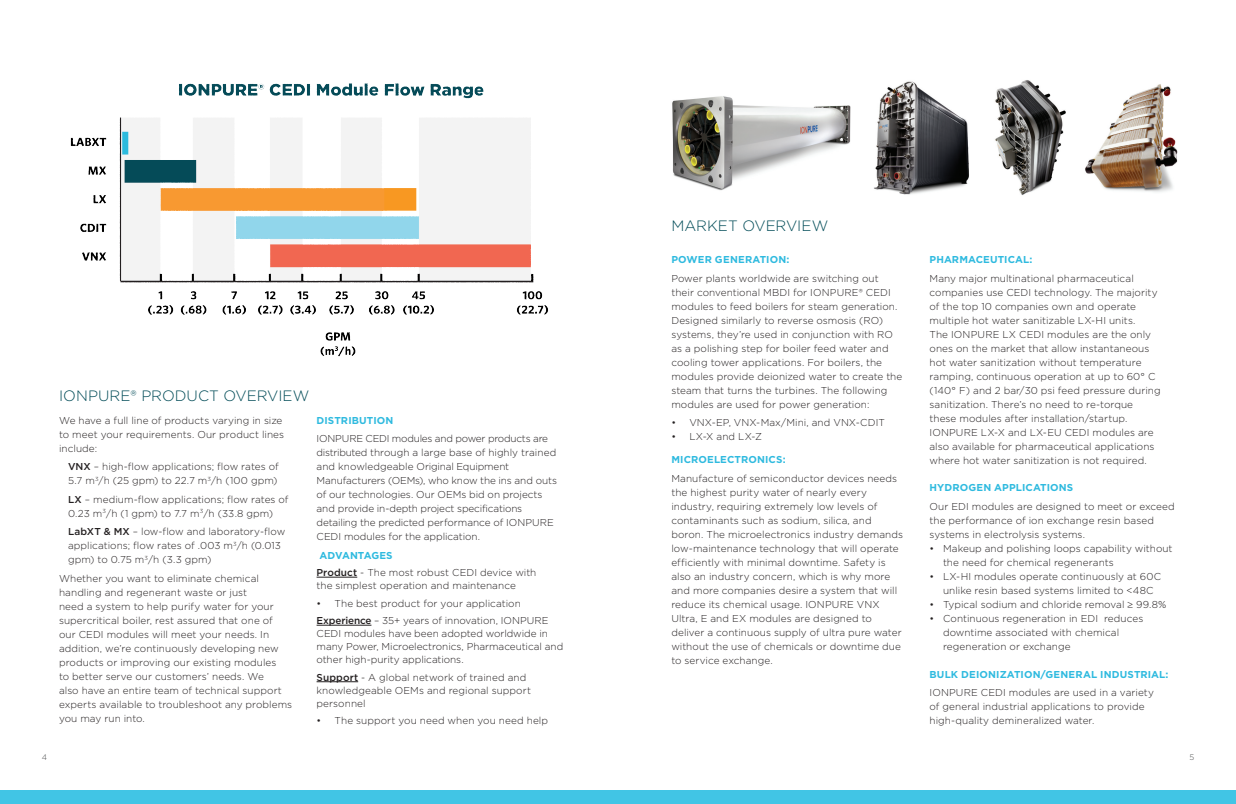
<style>
.page{position:relative;width:1236px;height:804px;background:#fff}
.page>*{position:absolute;margin:0;border:0;box-sizing:border-box;transform-origin:0 0}
.Headline{font:300 15px "Gotham";color:#004b57}
.Body{font:300 10px/14px "Gotham";letter-spacing:.005em;color:#231f20}
.Subhead{font:300 10px/14px "Gotham";letter-spacing:.005em;color:#231f20}
.Subhead-2{font:700 10px "Gotham";letter-spacing:.01em;color:#2fbadf}
.Body-2{font:700 10px "Gotham";letter-spacing:.005em;color:#2fbadf}
.t1{font:300 8px "Gotham";color:#4b4c4d}
.s1{font-weight:500}
</style>
<div class="page">
<hr style="left:316px;top:576px;width:41px;height:1px;background:#231f20">
<hr style="left:316px;top:624px;width:55px;height:1px;background:#231f20">
<hr style="left:316px;top:681px;width:42px;height:1px;background:#231f20">
<img style="left:70px;top:83px;width:478px;height:274px">
<img style="left:995px;top:80px;width:71px;height:115px">
<img style="left:672px;top:96px;width:179px;height:95px">
<img style="left:1085px;top:84px;width:93px;height:108px">
<img style="left:874px;top:81px;width:95px;height:114px">
<div style="left:0;top:789px;width:618px;height:14px;background:#41c5e5"></div>
<div style="left:618px;top:789px;width:617px;height:14px;background:#41c5e5"></div>
<p class="Headline" style="left:59px;top:385px;width:252px">IONPURE® PRODUCT OVERVIEW</p>
<p class="Body" style="left:59px;top:412px;width:227px">We have a full line of products varying in size to meet your requirements. Our product lines include:</p>
<p class="Body" style="left:68px;top:459px;width:212px"><span class="s1">VNX</span> – high-flow applications; flow rates of<br>5.7 m<sup>3</sup>/h (25 gpm) to 22.7 m<sup>3</sup>/h (100 gpm)</p>
<p class="Body" style="left:68px;top:491px;width:222px"><span class="s1">LX</span> – medium-flow applications; flow rates of<br>0.23 m<sup>3</sup>/h (1 gpm) to 7.7 m<sup>3</sup>/h (33.8 gpm)</p>
<p class="Body" style="left:68px;top:524px;width:219px"><span class="s1">LabXT &amp; MX</span> – low-flow and laboratory-flow applications; flow rates of .003 m<sup>3</sup>/h (0.013 gpm) to 0.75 m<sup>3</sup>/h (3.3 gpm)</p>
<p class="Body" style="left:59px;top:570px;width:235px">Whether you want to eliminate chemical handling and regenerant waste or just<br>need a system to help purify water for your supercritical boiler, rest assured that one of<br>our CEDI modules will meet your needs. In addition, we’re continuously developing new products or improving our existing modules<br>to better serve our customers’ needs. We<br>also have an entire team of technical support experts available to troubleshoot any problems you may run into.</p>
<p class="Subhead-2" style="left:316px;top:413px;width:78px">DISTRIBUTION</p>
<p class="Body" style="left:316px;top:431px;width:242px">IONPURE CEDI modules and power products are distributed through a large base of highly trained and knowledgeable Original Equipment Manufacturers (OEMs), who know the ins and outs of our technologies. Our OEMs bid on projects and provide in-depth project specifications detailing the predicted performance of IONPURE CEDI modules for the application.</p>
<p class="Body-2" style="left:319px;top:548px;width:75px">ADVANTAGES</p>
<p class="Body" style="left:316px;top:565px;width:221px;line-height:13px"><span class="s1">Product</span> - The most robust CEDI device with the simplest operation and maintenance</p>
<p class="Body" style="left:316px;top:595px;width:206px">• The best product for your application</p>
<p class="Body" style="left:316px;top:613px;width:248px;line-height:13px"><span class="s1">Experience</span> – 35+ years of innovation, IONPURE CEDI modules have been adopted worldwide in many Power, Microelectronics, Pharmaceutical and other high-purity applications.</p>
<p class="Body" style="left:316px;top:670px;width:216px;line-height:13px"><span class="s1">Support</span> - A global network of trained and knowledgeable OEMs and regional support personnel</p>
<p class="Body" style="left:316px;top:713px;width:233px">• The support you need when you need help</p>
<p class="Headline" style="left:671px;top:216px;width:158px">MARKET OVERVIEW</p>
<p class="Subhead-2" style="left:671px;top:253px;width:120px">POWER GENERATION:</p>
<p class="Body" style="left:671px;top:271px;width:232px">Power plants worldwide are switching out their conventional MBDI for IONPURE® CEDI modules to feed boilers for steam generation.<br>Designed similarly to reverse osmosis (RO) systems, they’re used in conjunction with RO as a polishing step for boiler feed water and cooling tower applications. For boilers, the modules provide deionized water to create the steam that turns the turbines. The following modules are used for power generation:</p>
<p class="Body" style="left:671px;top:415px;width:215px">• VNX-EP, VNX-Max/Mini, and VNX-CDIT</p>
<p class="Body" style="left:671px;top:429px;width:92px">• LX-X and LX-Z</p>
<p class="Subhead-2" style="left:671px;top:453px;width:116px">MICROELECTRONICS:</p>
<p class="Body" style="left:671px;top:471px;width:233px">Manufacture of semiconductor devices needs the highest purity water of nearly every industry, requiring extremely low levels of contaminants such as sodium, silica, and boron. The microelectronics industry demands low-maintenance technology that will operate efficiently with minimal downtime. Safety is also an industry concern, which is why more and more companies desire a system that will reduce its chemical usage. IONPURE VNX Ultra, E and EX modules are designed to deliver a continuous supply of ultra pure water without the use of chemicals or downtime due to service exchange.</p>
<p class="Subhead-2" style="left:929px;top:253px;width:104px">PHARMACEUTICAL:</p>
<p class="Body" style="left:929px;top:271px;width:233px">Many major multinational pharmaceutical companies use CEDI technology. The majority of the top 10 companies own and operate multiple hot water sanitizable LX-HI units.<br>The IONPURE LX CEDI modules are the only ones on the market that allow instantaneous hot water sanitization without temperature ramping, continuous operation at up to 60° C (140° F) and 2 bar/30 psi feed pressure during sanitization. There’s no need to re-torque these modules after installation/startup.<br>IONPURE LX-X and LX-EU CEDI modules are also available for pharmaceutical applications where hot water sanitization is not required.</p>
<p class="Subhead-2" style="left:929px;top:481px;width:145px">HYDROGEN APPLICATIONS</p>
<p class="Subhead" style="left:929px;top:499px;width:247px">Our EDI modules are designed to meet or exceed the performance of ion exchange resin based systems in electrolysis systems.</p>
<p class="Subhead" style="left:943px;top:541px;width:231px;text-indent:-14px">• Makeup and polishing loops capability without the need for chemical regenerants</p>
<p class="Subhead" style="left:929px;top:569px;width:233px;text-align:center">• LX-HI modules operate continuously at 60C unlike resin based systems limited to &lt;48C</p>
<p class="Subhead" style="left:929px;top:597px;width:238px">• Typical sodium and chloride removal ≥ 99.8%</p>
<p class="Subhead" style="left:943px;top:611px;width:202px;text-indent:-14px">• Continuous regeneration in EDI reduces downtime associated with chemical regeneration or exchange</p>
<p class="Subhead-2" style="left:929px;top:667px;width:240px">BULK DEIONIZATION/GENERAL INDUSTRIAL:</p>
<p class="Body" style="left:929px;top:685px;width:226px">IONPURE CEDI modules are used in a variety of general industrial applications to provide high-quality demineralized water.</p>
<p class="t1" style="left:42px;top:752px;width:7px">4</p>
<p class="t1" style="left:1189px;top:752px;width:6px">5</p>
</div>
